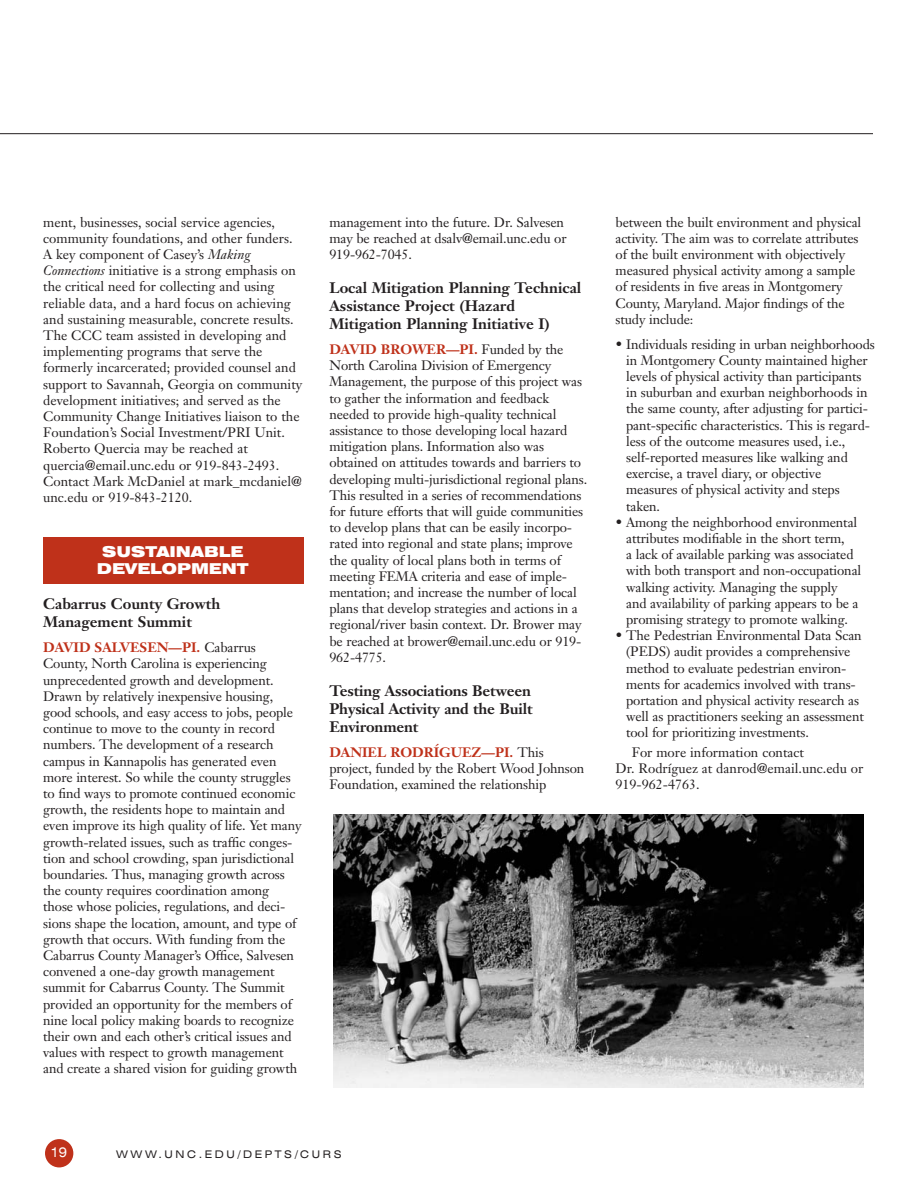
<style>
.page{position:relative;width:918px;height:1188px;background:#fff}
.page>*{position:absolute;margin:0;border:0;box-sizing:border-box;transform-origin:0 0}
.t1{font:700 15px/18px "Janson Text";color:#231f20}
.t2{font:900 expanded 15px/16.5px "Swiss 721 BT";color:#fff;text-align:center}
.t3{font:13.5px/16.2px "Janson Text";letter-spacing:-.01em;color:#231f20}
.t4{font:expanded 13.5px "Swiss 721 BT";color:#fff;scale:.9 1}
.t5{font:expanded 10.5px "Swiss 721 BT";letter-spacing:.25em;color:#231f20}
.s1{font-style:italic}
.s2{font-weight:700;color:#bf311a}
</style>
<div class="page">
<div style="left:45px;top:1139px;width:28px;height:28px;background:#bf311a;border-radius:50%"></div>
<hr style="left:0;top:133px;width:873px;height:1px;background:#231f20">
<div style="left:44px;top:537px;width:260px;height:47px;background:#bf311a"></div>
<img style="left:334px;top:814px;width:530px;height:273px">
<p class="t3" style="left:43px;top:215px;width:261px">ment, businesses, social service agencies, community foundations, and other funders.<br>A key component of Casey’s <span class="s1">Making Connections</span> initiative is a strong emphasis on the critical need for collecting and using reliable data, and a hard focus on achieving and sustaining measurable, concrete results.<br>The CCC team assisted in developing and implementing programs that serve the formerly incarcerated; provided counsel and support to Savannah, Georgia on community development initiatives; and served as the Community Change Initiatives liaison to the Foundation’s Social Investment/PRI Unit.<br>Roberto Quercia may be reached at quercia@email.unc.edu or 919-843-2493.<br>Contact Mark McDaniel at mark_mcdaniel@ unc.edu or 919-843-2120.</p>
<p class="t2" style="left:97px;top:546px;width:153px">SUSTAINABLE<br>DEVELOPMENT</p>
<p class="t1" style="left:43px;top:597px;width:179px">Cabarrus County Growth<br>Management Summit</p>
<p class="t3" style="left:43px;top:641px;width:260px"><span class="s2">DAVID SALVESEN—PI.</span> Cabarrus County, North Carolina is experiencing unprecedented growth and development.<br>Drawn by relatively inexpensive housing, good schools, and easy access to jobs, people continue to move to the county in record numbers. The development of a research campus in Kannapolis has generated even more interest. So while the county struggles to find ways to promote continued economic growth, the residents hope to maintain and even improve its high quality of life. Yet many growth-related issues, such as traffic conges&shy;tion and school crowding, span jurisdictional boundaries. Thus, managing growth across the county requires coordination among those whose policies, regulations, and deci&shy;sions shape the location, amount, and type of growth that occurs. With funding from the Cabarrus County Manager’s Office, Salvesen convened a one-day growth management summit for Cabarrus County. The Summit provided an opportunity for the members of nine local policy making boards to recognize their own and each other’s critical issues and values with respect to growth management and create a shared vision for guiding growth</p>
<p class="t3" style="left:329px;top:215px;width:239px">management into the future. Dr. Salvesen may be reached at dsalv@email.unc.edu or<br>919-962-7045.</p>
<p class="t1" style="left:329px;top:280px;width:253px">Local Mitigation Planning Technical<br>Assistance Project (Hazard<br>Mitigation Planning Initiative I)</p>
<p class="t3" style="left:329px;top:343px;width:259px"><span class="s2">DAVID BROWER—PI.</span> Funded by the North Carolina Division of Emergency Management, the purpose of this project was to gather the information and feedback needed to provide high-quality technical assistance to those developing local hazard mitigation plans. Information also was obtained on attitudes towards and barriers to developing multi-jurisdictional regional plans.<br>This resulted in a series of recommendations for future efforts that will guide communities to develop plans that can be easily incorpo&shy;rated into regional and state plans; improve the quality of local plans both in terms of meeting FEMA criteria and ease of imple&shy;mentation; and increase the number of local plans that develop strategies and actions in a regional/river basin context. Dr. Brower may be reached at brower@email.unc.edu or 919- 962-4775.</p>
<p class="t1" style="left:329px;top:683px;width:205px;text-align:justify">Testing Associations Between Physical Activity and the Built Environment</p>
<p class="t3" style="left:329px;top:745px;width:257px"><span class="s2">DANIEL RODRÍGUEZ—PI.</span> This project, funded by the Robert Wood Johnson<br>Foundation, examined the relationship</p>
<p class="t4" style="left:51px;top:1148px;width:20px">19</p>
<p class="t5" style="left:116px;top:1151px;width:227px">WWW.UNC.EDU/DEPTS/CURS</p>
<p class="t3" style="left:616px;top:215px;width:247px">between the built environment and physical activity. The aim was to correlate attributes of the built environment with objectively measured physical activity among a sample of residents in five areas in Montgomery County, Maryland. Major findings of the study include:</p>
<p class="t3" style="left:626px;top:337px;width:250px;text-indent:-11px">• Individuals residing in urban neighborhoods in Montgomery County maintained higher levels of physical activity than participants in suburban and exurban neighborhoods in the same county, after adjusting for partici&shy;pant-specific characteristics. This is regard&shy;less of the outcome measures used, i.e., self-reported measures like walking and exercise, a travel diary, or objective measures of physical activity and steps taken.</p>
<p class="t3" style="left:626px;top:515px;width:237px;text-indent:-11px">• Among the neighborhood environmental attributes modifiable in the short term,<br>a lack of available parking was associated with both transport and non-occupational walking activity. Managing the supply and availability of parking appears to be a promising strategy to promote walking.</p>
<p class="t3" style="left:626px;top:629px;width:239px;text-indent:-11px">• The Pedestrian Environmental Data Scan (PEDS) audit provides a comprehensive method to evaluate pedestrian environ&shy;ments for academics involved with trans&shy;portation and physical activity research as well as practitioners seeking an assessment tool for prioritizing investments.</p>
<p class="t3" style="left:616px;top:745px;width:249px;text-indent:16px">For more information contact<br>Dr. Rodríguez at danrod@email.unc.edu or<br>919-962-4763.</p>
</div>
